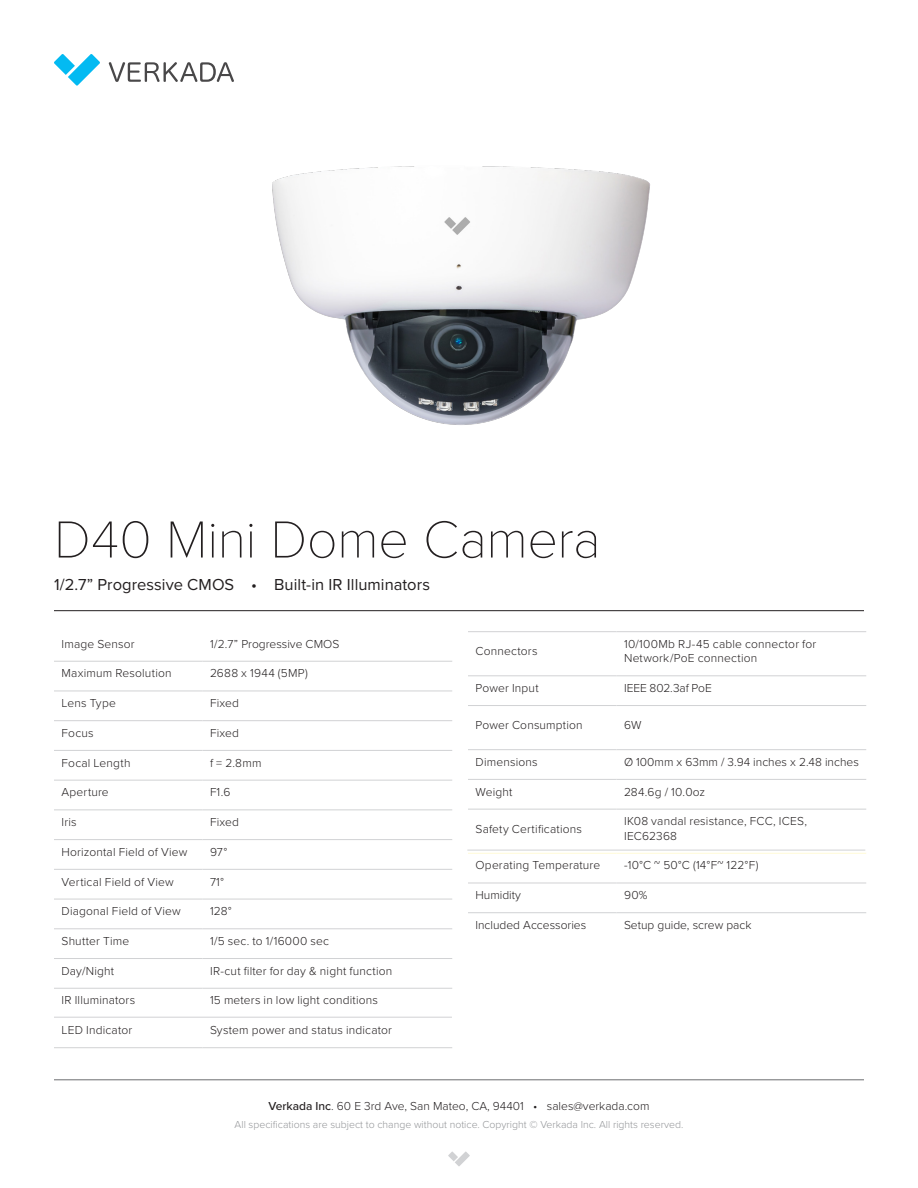
<style>
.page{position:relative;width:918px;height:1188px;background:#fff}
.page>*{position:absolute;margin:0;border:0;box-sizing:border-box;transform-origin:0 0}
.t1{font:100 54px "Proxima Nova T";letter-spacing:-.01em;color:#231f20}
.t2{font:16.5px "Proxima Nova";letter-spacing:.005em;color:#231f20}
.t3{font:300 12px/14.4px "Proxima Nova";letter-spacing:.015em;color:#231f20}
.t4{font:300 10.5px "Proxima Nova";color:#939598}
.s1{font-weight:500}
</style>
<div class="page">
<svg style="left:109px;top:62px;width:125px;height:20px"></svg>
<svg style="left:54px;top:54px;width:46px;height:32px"></svg>
<hr style="left:54px;top:1080px;width:810px;height:1px;background:#6c6d70">
<svg style="left:448px;top:1151px;width:22px;height:15px"></svg>
<hr style="left:468px;top:631px;width:148px;height:1px;background:#d1d2d4">
<hr style="left:616px;top:631px;width:250px;height:1px;background:#d1d2d4">
<hr style="left:468px;top:676px;width:148px;height:1px;background:#d1d2d4">
<hr style="left:616px;top:676px;width:250px;height:1px;background:#d1d2d4">
<hr style="left:468px;top:705px;width:148px;height:1px;background:#d1d2d4">
<hr style="left:616px;top:705px;width:250px;height:1px;background:#d1d2d4">
<hr style="left:468px;top:749px;width:148px;height:1px;background:#d1d2d4">
<hr style="left:616px;top:749px;width:250px;height:1px;background:#d1d2d4">
<hr style="left:468px;top:779px;width:148px;height:1px;background:#d1d2d4">
<hr style="left:616px;top:779px;width:250px;height:1px;background:#d1d2d4">
<hr style="left:468px;top:809px;width:148px;height:1px;background:#d1d2d4">
<hr style="left:616px;top:809px;width:250px;height:1px;background:#d1d2d4">
<hr style="left:468px;top:853px;width:148px;height:1px;background:#fffbd6">
<hr style="left:616px;top:853px;width:250px;height:1px;background:#fffbd6">
<hr style="left:468px;top:883px;width:148px;height:1px;background:#d1d2d4">
<hr style="left:616px;top:883px;width:250px;height:1px;background:#d1d2d4">
<hr style="left:468px;top:912px;width:148px;height:1px;background:#d1d2d4">
<hr style="left:616px;top:912px;width:250px;height:1px;background:#d1d2d4">
<hr style="left:467px;top:850px;width:398px;height:1px;background:#d1d2d4">
<hr style="left:54px;top:610px;width:810px;height:1px;background:#231f20">
<img style="left:272px;top:166px;width:378px;height:259px">
<hr style="left:54px;top:661px;width:148px;height:1px;background:#d1d2d4">
<hr style="left:202px;top:661px;width:250px;height:1px;background:#d1d2d4">
<hr style="left:54px;top:691px;width:148px;height:1px;background:#d1d2d4">
<hr style="left:202px;top:691px;width:250px;height:1px;background:#d1d2d4">
<hr style="left:54px;top:720px;width:148px;height:1px;background:#d1d2d4">
<hr style="left:202px;top:720px;width:250px;height:1px;background:#d1d2d4">
<hr style="left:54px;top:750px;width:148px;height:1px;background:#d1d2d4">
<hr style="left:202px;top:750px;width:250px;height:1px;background:#d1d2d4">
<hr style="left:54px;top:780px;width:148px;height:1px;background:#d1d2d4">
<hr style="left:202px;top:780px;width:250px;height:1px;background:#d1d2d4">
<hr style="left:54px;top:810px;width:148px;height:1px;background:#d1d2d4">
<hr style="left:202px;top:810px;width:250px;height:1px;background:#d1d2d4">
<hr style="left:54px;top:839px;width:148px;height:1px;background:#d1d2d4">
<hr style="left:202px;top:839px;width:250px;height:1px;background:#d1d2d4">
<hr style="left:54px;top:869px;width:148px;height:1px;background:#d1d2d4">
<hr style="left:202px;top:869px;width:250px;height:1px;background:#d1d2d4">
<hr style="left:54px;top:899px;width:148px;height:1px;background:#d1d2d4">
<hr style="left:202px;top:899px;width:250px;height:1px;background:#d1d2d4">
<hr style="left:54px;top:929px;width:148px;height:1px;background:#d1d2d4">
<hr style="left:202px;top:929px;width:250px;height:1px;background:#d1d2d4">
<hr style="left:54px;top:1047px;width:148px;height:1px;background:#d1d2d4">
<hr style="left:202px;top:1047px;width:250px;height:1px;background:#d1d2d4">
<hr style="left:54px;top:958px;width:148px;height:1px;background:#d1d2d4">
<hr style="left:202px;top:958px;width:250px;height:1px;background:#d1d2d4">
<hr style="left:54px;top:988px;width:148px;height:1px;background:#d1d2d4">
<hr style="left:202px;top:988px;width:250px;height:1px;background:#d1d2d4">
<hr style="left:54px;top:1017px;width:398px;height:1px;background:#d1d2d4">
<p class="t1" style="left:54px;top:499px;width:548px">D40 Mini Dome Camera</p>
<p class="t2" style="left:54px;top:572px;width:378px">1/2.7” Progressive CMOS • Built-in IR Illuminators</p>
<p class="t3" style="left:62px;top:636px;width:75px">Image Sensor</p>
<p class="t3" style="left:210px;top:636px;width:131px">1/2.7” Progressive CMOS</p>
<p class="t3" style="left:62px;top:666px;width:112px">Maximum Resolution</p>
<p class="t3" style="left:210px;top:666px;width:99px">2688 x 1944 (5MP)</p>
<p class="t3" style="left:62px;top:695px;width:56px">Lens Type</p>
<p class="t3" style="left:210px;top:695px;width:31px">Fixed</p>
<p class="t3" style="left:62px;top:725px;width:34px">Focus</p>
<p class="t3" style="left:210px;top:725px;width:31px">Fixed</p>
<p class="t3" style="left:62px;top:755px;width:71px">Focal Length</p>
<p class="t3" style="left:210px;top:755px;width:53px">f = 2.8mm</p>
<p class="t3" style="left:62px;top:785px;width:49px">Aperture</p>
<p class="t3" style="left:210px;top:785px;width:22px">F1.6</p>
<p class="t3" style="left:62px;top:814px;width:17px">Iris</p>
<p class="t3" style="left:210px;top:814px;width:31px">Fixed</p>
<p class="t3" style="left:62px;top:844px;width:127px">Horizontal Field of View</p>
<p class="t3" style="left:210px;top:844px;width:19px">97°</p>
<p class="t3" style="left:62px;top:874px;width:114px">Vertical Field of View</p>
<p class="t3" style="left:210px;top:874px;width:15px">71°</p>
<p class="t3" style="left:62px;top:903px;width:121px">Diagonal Field of View</p>
<p class="t3" style="left:210px;top:903px;width:23px">128°</p>
<p class="t3" style="left:62px;top:933px;width:69px">Shutter Time</p>
<p class="t3" style="left:210px;top:933px;width:121px">1/5 sec. to 1/16000 sec</p>
<p class="t3" style="left:62px;top:963px;width:54px">Day/Night</p>
<p class="t3" style="left:210px;top:963px;width:184px">IR-cut filter for day &amp; night function</p>
<p class="t3" style="left:62px;top:993px;width:75px">IR Illuminators</p>
<p class="t3" style="left:210px;top:993px;width:170px">15 meters in low light conditions</p>
<p class="t3" style="left:62px;top:1022px;width:72px">LED Indicator</p>
<p class="t3" style="left:210px;top:1022px;width:184px">System power and status indicator</p>
<p class="t3" style="left:476px;top:643px;width:64px">Connectors</p>
<p class="t3" style="left:624px;top:636px;width:194px">10/100Mb RJ-45 cable connector for<br>Network/PoE connection</p>
<p class="t3" style="left:476px;top:680px;width:65px">Power Input</p>
<p class="t3" style="left:624px;top:680px;width:89px">IEEE 802.3af PoE</p>
<p class="t3" style="left:476px;top:717px;width:109px">Power Consumption</p>
<p class="t3" style="left:624px;top:717px;width:19px">6W</p>
<p class="t3" style="left:476px;top:754px;width:64px">Dimensions</p>
<p class="t3" style="left:624px;top:754px;width:236px">Ø 100mm x 63mm / 3.94 inches x 2.48 inches</p>
<p class="t3" style="left:476px;top:784px;width:39px">Weight</p>
<p class="t3" style="left:624px;top:784px;width:83px">284.6g / 10.0oz</p>
<p class="t3" style="left:476px;top:821px;width:108px">Safety Certifications</p>
<p class="t3" style="left:624px;top:814px;width:185px">IK08 vandal resistance, FCC, ICES,<br>IEC62368</p>
<p class="t3" style="left:476px;top:858px;width:126px">Operating Temperature</p>
<p class="t3" style="left:624px;top:858px;width:136px">-10°C ~ 50°C (14°F~ 122°F)</p>
<p class="t3" style="left:476px;top:887px;width:47px">Humidity</p>
<p class="t3" style="left:624px;top:887px;width:25px">90%</p>
<p class="t3" style="left:476px;top:917px;width:112px">Included Accessories</p>
<p class="t3" style="left:624px;top:917px;width:129px">Setup guide, screw pack</p>
<p class="t3" style="left:269px;top:1098px;width:382px"><span class="s1">Verkada Inc</span>. 60 E 3rd Ave, San Mateo, CA, 94401 • sales@verkada.com</p>
<p class="t4" style="left:235px;top:1117px;width:450px">All specifications are subject to change without notice. Copyright © Verkada Inc. All rights reserved.</p>
</div>
